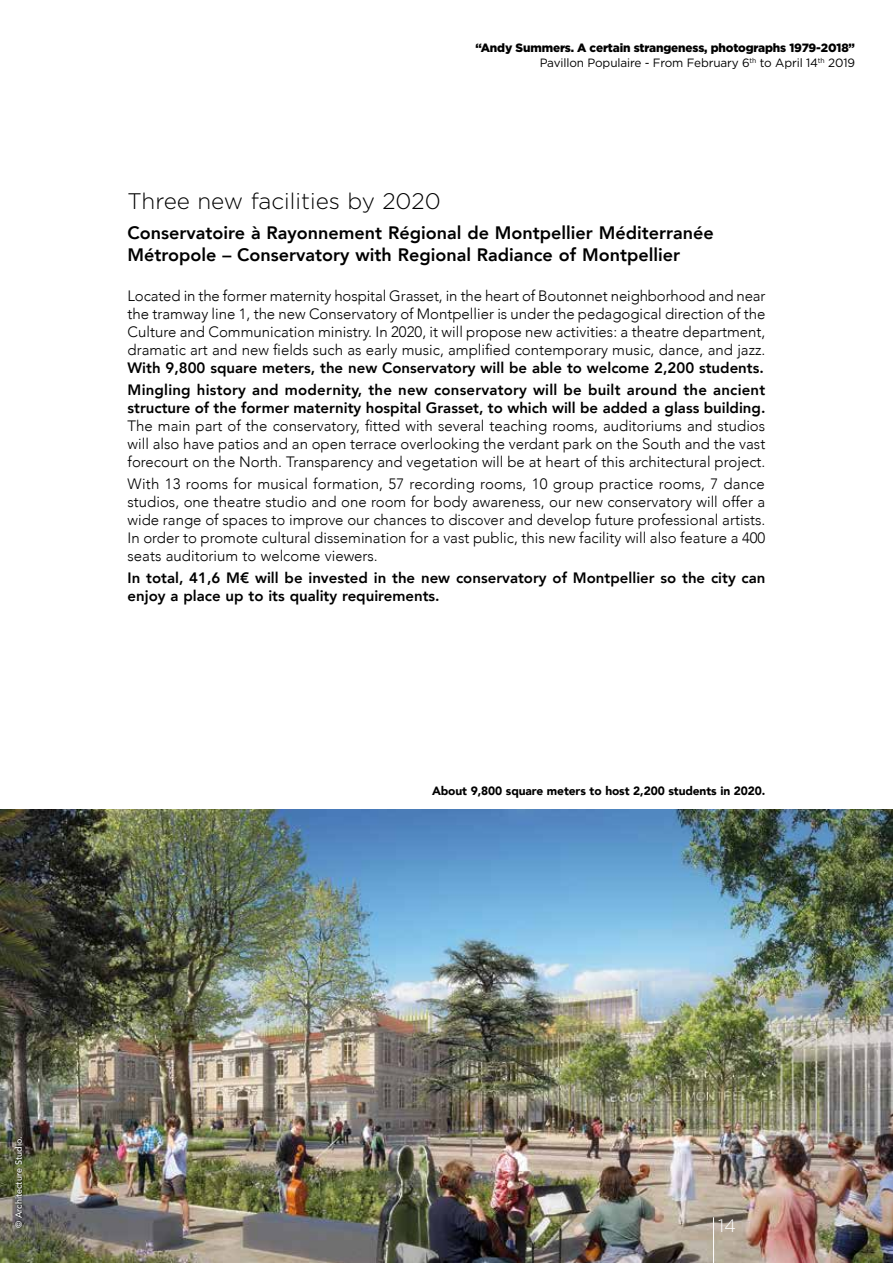
<style>
.page{position:relative;width:893px;height:1263px;background:#fff}
.page>*{position:absolute;margin:0;border:0;box-sizing:border-box;transform-origin:0 0}
.t1{font:300 22.5px "Gotham";color:#000}
.t2{font:800 18px/21.6px "Avenir";color:#000}
.t3{font:300 18px "Gotham";color:#fff}
.t4{font:300 15px/18px "Avenir";color:#000;text-align:justify}
.t5{font:800 15px/22.2px "Avenir";color:#000}
.t6{font:900 12px/15px "Gotham";letter-spacing:-.01em;color:#000;text-align:right}
.t7{font:900 12px "Avenir";letter-spacing:-.01em;color:#000}
.t8{font:500 9px "Avenir";color:#fff}
.s1{font-weight:400}
</style>
<div class="page">
<img style="left:0;top:809px;width:893px;height:454px">
<svg style="left:13px;top:1135px;width:11px;height:94px"></svg>
<hr style="left:713px;top:1217px;width:1px;height:46px;background:#fff">
<p class="t6" style="left:475px;top:40px;width:381px">“Andy Summers. A certain strangeness, photographs 1979-2018”<br><span class="s1">Pavillon Populaire - From February 6</span><sup>th</sup> <span class="s1">to April 14</span><sup>th</sup> <span class="s1">2019</span></p>
<h1 class="t1" style="left:128px;top:187px;width:315px">Three new facilities by 2020</h1>
<p class="t2" style="left:128px;top:222px;width:588px">Conservatoire à Rayonnement Régional de Montpellier Méditerranée<br>Métropole – Conservatory with Regional Radiance of Montpellier</p>
<p class="t4" style="left:128px;top:286px;width:639px">Located in the former maternity hospital Grasset, in the heart of Boutonnet neighborhood and near the tramway line 1, the new Conservatory of Montpellier is under the pedagogical direction of the Culture and Communication ministry. In 2020, it will propose new activities: a theatre department, dramatic art and new fields such as early music, amplified contemporary music, dance, and jazz.</p>
<p class="t5" style="left:128px;top:356px;width:639px">With 9,800 square meters, the new Conservatory will be able to welcome 2,200 students.<br>Mingling history and modernity, the new conservatory will be built around the ancient</p>
<p class="t5" style="left:128px;top:397px;width:639px">structure of the former maternity hospital Grasset, to which will be added a glass building.</p>
<p class="t4" style="left:128px;top:417px;width:639px">The main part of the conservatory, fitted with several teaching rooms, auditoriums and studios will also have patios and an open terrace overlooking the verdant park on the South and the vast forecourt on the North. Transparency and vegetation will be at heart of this architectural project.</p>
<p class="t4" style="left:128px;top:475px;width:639px">With 13 rooms for musical formation, 57 recording rooms, 10 group practice rooms, 7 dance studios, one theatre studio and one room for body awareness, our new conservatory will offer a wide range of spaces to improve our chances to discover and develop future professional artists.<br>In order to promote cultural dissemination for a vast public, this new facility will also feature a 400 seats auditorium to welcome viewers.</p>
<p class="t5" style="left:128px;top:569px;width:639px;line-height:18px">In total, 41,6 M€ will be invested in the new conservatory of Montpellier so the city can enjoy a place up to its quality requirements.</p>
<p class="t7" style="left:432px;top:780px;width:335px">About 9,800 square meters to host 2,200 students in 2020.</p>
<p class="t8" style="left:11px;top:1228px;width:93px;rotate:-90deg">© Architecture Studio.</p>
<p class="t3" style="left:718px;top:1214px;width:19px">14</p>
</div>
